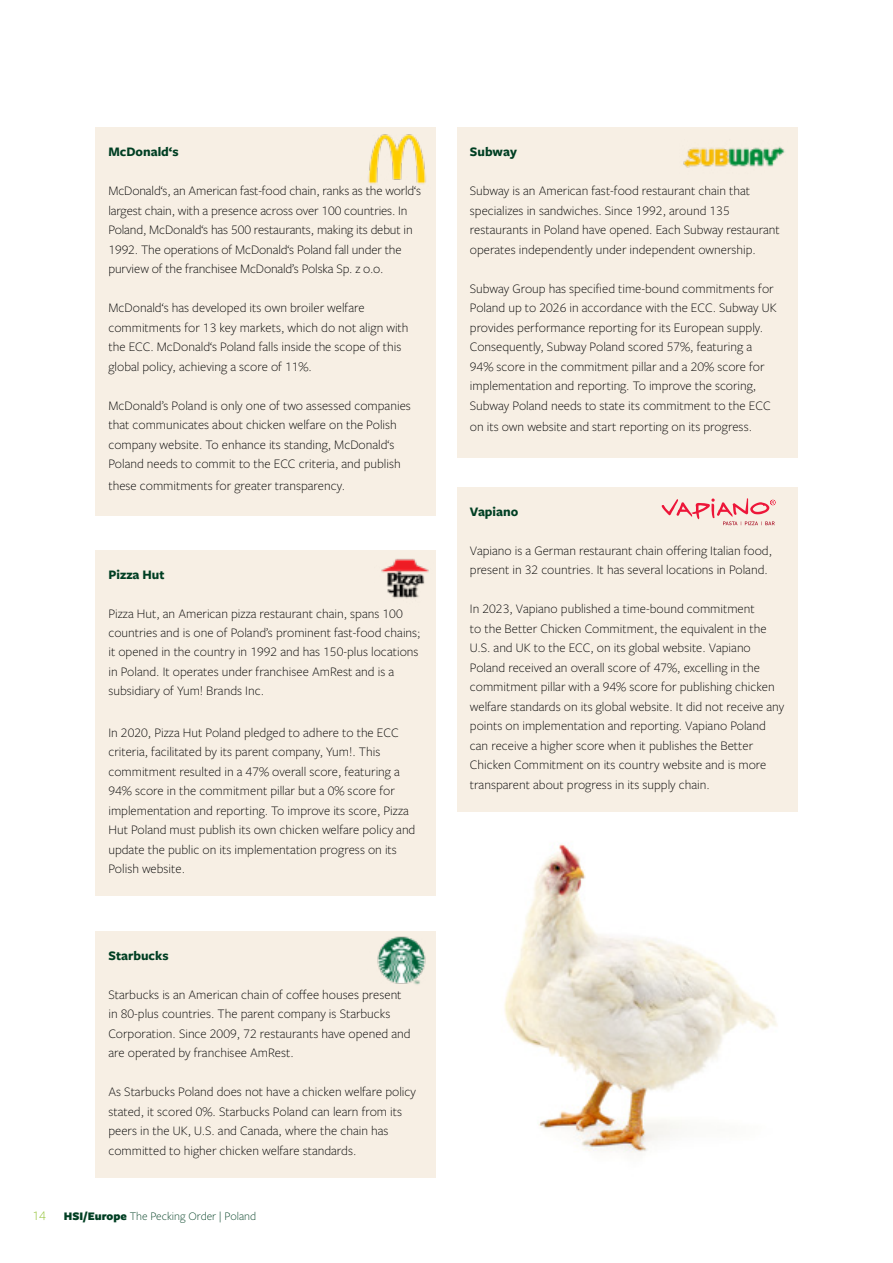
<style>
.page{position:relative;width:893px;height:1263px;background:#fff}
.page>*{position:absolute;margin:0;border:0;box-sizing:border-box;transform-origin:0 0}
.t1{font:300 13.5px/19.5px "Freight Sans Pro";color:#000}
.t2{font:700 13.5px "Freight Sans Pro";color:#003f23}
.t3{font:300 13.5px "Freight Sans Pro";color:#89bd24}
.t4{font:300 12px "Freight Sans Pro";color:#003f23}
.s1{font-weight:900}
</style>
<div class="page">
<div style="left:96px;top:128px;width:340px;height:388px;background:#f7efe4"></div>
<div style="left:96px;top:550px;width:340px;height:346px;background:#f7efe4"></div>
<div style="left:96px;top:931px;width:340px;height:246px;background:#f7efe4"></div>
<div style="left:457px;top:128px;width:340px;height:330px;background:#f7efe4"></div>
<div style="left:457px;top:487px;width:340px;height:324px;background:#f7efe4"></div>
<img style="left:504px;top:844px;width:273px;height:309px">
<img style="left:360px;top:127px;width:74px;height:57px">
<img style="left:381px;top:558px;width:48px;height:41px">
<img style="left:377px;top:936px;width:49px;height:49px">
<img style="left:680px;top:127px;width:107px;height:41px">
<svg style="left:662px;top:498px;width:114px;height:27px"></svg>
<p class="t2" style="left:108px;top:143px;width:72px">McDonald‘s</p>
<p class="t1" style="left:108px;top:181px;width:314px">McDonald‘s, an American fast-food chain, ranks as the world‘s largest chain, with a presence across over 100 countries. In Poland, McDonald‘s has 500 restaurants, making its debut in 1992. The operations of McDonald‘s Poland fall under the purview of the franchisee McDonald’s Polska Sp. z o.o.</p>
<p class="t1" style="left:108px;top:298px;width:302px">McDonald‘s has developed its own broiler welfare commitments for 13 key markets, which do not align with the ECC. McDonald‘s Poland falls inside the scope of this global policy, achieving a score of 11%.</p>
<p class="t1" style="left:108px;top:395px;width:304px">McDonald’s Poland is only one of two assessed companies that communicates about chicken welfare on the Polish company website. To enhance its standing, McDonald‘s Poland needs to commit to the ECC criteria, and publish</p>
<p class="t1" style="left:108px;top:475px;width:238px">these commitments for greater transparency.</p>
<p class="t2" style="left:108px;top:565px;width:58px">Pizza Hut</p>
<p class="t1" style="left:108px;top:603px;width:314px">Pizza Hut, an American pizza restaurant chain, spans 100 countries and is one of Poland’s prominent fast-food chains; it opened in the country in 1992 and has 150-plus locations in Poland. It operates under franchisee AmRest and is a subsidiary of Yum! Brands Inc.</p>
<p class="t1" style="left:108px;top:722px;width:308px">In 2020, Pizza Hut Poland pledged to adhere to the ECC criteria, facilitated by its parent company, Yum!. This commitment resulted in a 47% overall score, featuring a 94% score in the commitment pillar but a 0% score for implementation and reporting. To improve its score, Pizza Hut Poland must publish its own chicken welfare policy and update the public on its implementation progress on its Polish website.</p>
<p class="t2" style="left:108px;top:946px;width:62px">Starbucks</p>
<p class="t1" style="left:108px;top:984px;width:304px">Starbucks is an American chain of coffee houses present in 80-plus countries. The parent company is Starbucks Corporation. Since 2009, 72 restaurants have opened and are operated by franchisee AmRest.</p>
<p class="t1" style="left:108px;top:1081px;width:309px">As Starbucks Poland does not have a chicken welfare policy stated, it scored 0%. Starbucks Poland can learn from its peers in the UK, U.S. and Canada, where the chain has committed to higher chicken welfare standards.</p>
<p class="t3" style="left:33px;top:1206px;width:15px">14</p>
<p class="t4" style="left:64px;top:1208px;width:194px"><span class="s1">HSI/Europe</span> The Pecking Order | Poland</p>
<p class="t2" style="left:470px;top:143px;width:49px">Subway</p>
<p class="t1" style="left:470px;top:181px;width:311px">Subway is an American fast-food restaurant chain that specializes in sandwiches. Since 1992, around 135 restaurants in Poland have opened. Each Subway restaurant operates independently under independent ownership.</p>
<p class="t1" style="left:470px;top:278px;width:308px">Subway Group has specified time-bound commitments for Poland up to 2026 in accordance with the ECC. Subway UK provides performance reporting for its European supply.<br>Consequently, Subway Poland scored 57%, featuring a 94% score in the commitment pillar and a 20% score for implementation and reporting. To improve the scoring, Subway Poland needs to state its commitment to the ECC</p>
<p class="t1" style="left:470px;top:417px;width:284px">on its own website and start reporting on its progress.</p>
<p class="t2" style="left:470px;top:502px;width:50px">Vapiano</p>
<p class="t1" style="left:470px;top:540px;width:304px">Vapiano is a German restaurant chain offering Italian food, present in 32 countries. It has several locations in Poland.</p>
<p class="t1" style="left:470px;top:598px;width:316px">In 2023, Vapiano published a time-bound commitment<br>to the Better Chicken Commitment, the equivalent in the U.S. and UK to the ECC, on its global website. Vapiano Poland received an overall score of 47%, excelling in the commitment pillar with a 94% score for publishing chicken welfare standards on its global website. It did not receive any points on implementation and reporting. Vapiano Poland can receive a higher score when it publishes the Better Chicken Commitment on its country website and is more transparent about progress in its supply chain.</p>
</div>
